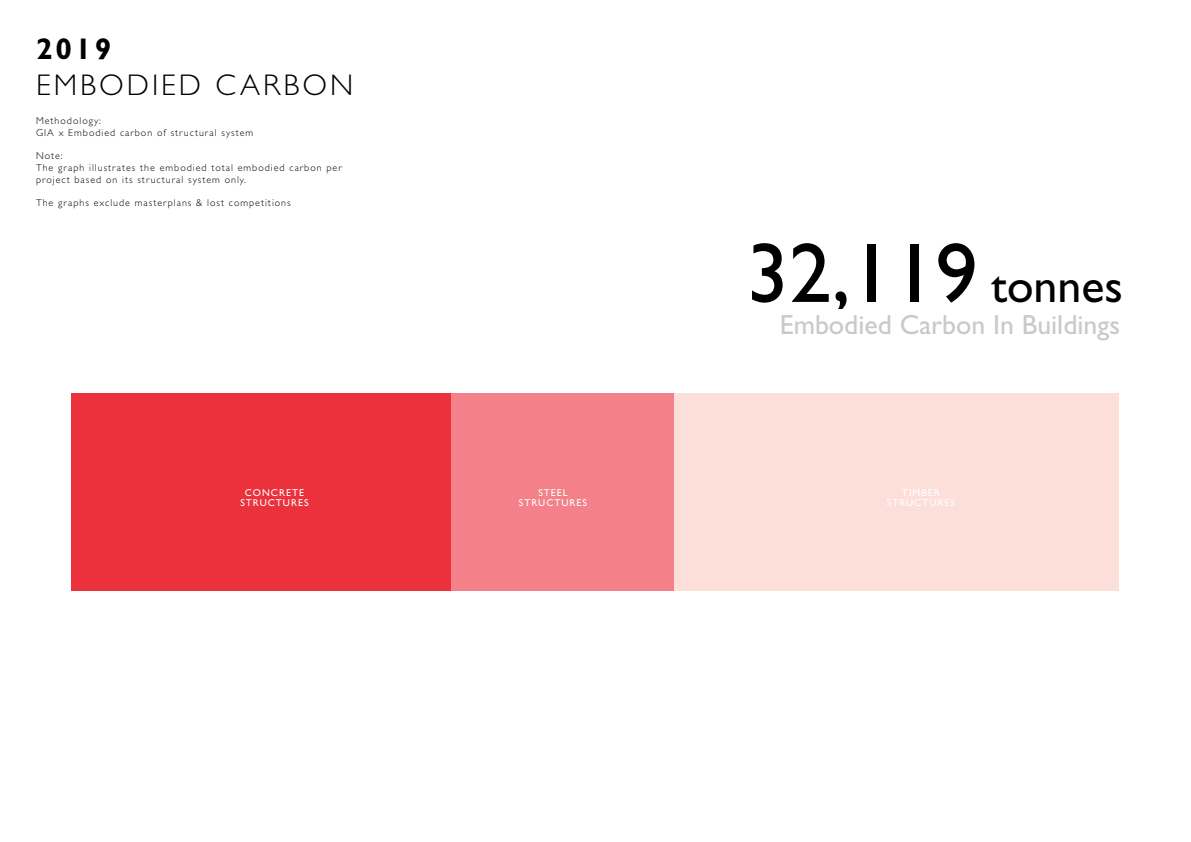
<style>
.page{position:relative;width:1191px;height:842px;background:#fff}
.page>*{position:absolute;margin:0;border:0;box-sizing:border-box;transform-origin:0 0}
.t1{font:85px "Gill Sans Std";color:#000}
.t2{font:300 30px "Gill Sans Std";letter-spacing:.1em;color:#000}
.t3{font:700 30px "Gill Sans Std";color:#000}
.t4{font:27.8px "Gill Sans Std";color:#c9c9c9}
.t5{font:300 10px/11.6px "Gill Sans Std";letter-spacing:.1em;color:#000}
.t6{font:10px/10px "Gill Sans Std";letter-spacing:.1em;color:#fff;text-align:center}
.s1{font-size:48px}
</style>
<div class="page">
<div style="left:72px;top:393px;width:379px;height:198px;background:#eb313c"></div>
<div style="left:673px;top:393px;width:446px;height:198px;background:#fddfda"></div>
<div style="left:451px;top:393px;width:222px;height:198px;background:#f48189"></div>
<h2 class="t3" style="left:36px;top:31px;width:77px">2019</h2>
<h2 class="t2" style="left:36px;top:68px;width:319px">EMBODIED CARBON</h2>
<p class="t5" style="left:36px;top:115px;width:219px">Methodology:<br>GIA x Embodied carbon of structural system</p>
<p class="t5" style="left:36px;top:150px;width:307px">Note:<br>The graph illustrates the embodied total embodied carbon per project based on its structural system only.</p>
<p class="t5" style="left:36px;top:197px;width:256px">The graphs exclude masterplans &amp; lost competitions</p>
<h1 class="t1" style="left:746px;top:224px;width:378px">32,119 <span class="s1">tonnes</span></h1>
<h3 class="t4" style="left:779px;top:309px;width:342px">Embodied Carbon In Buildings</h3>
<p class="t6" style="left:240px;top:488px;width:70px">CONCRETE<br>STRUCTURES</p>
<p class="t6" style="left:519px;top:488px;width:70px">STEEL<br>STRUCTURES</p>
<p class="t6" style="left:887px;top:488px;width:70px">TIMBER<br>STRUCTURES</p>
</div>
